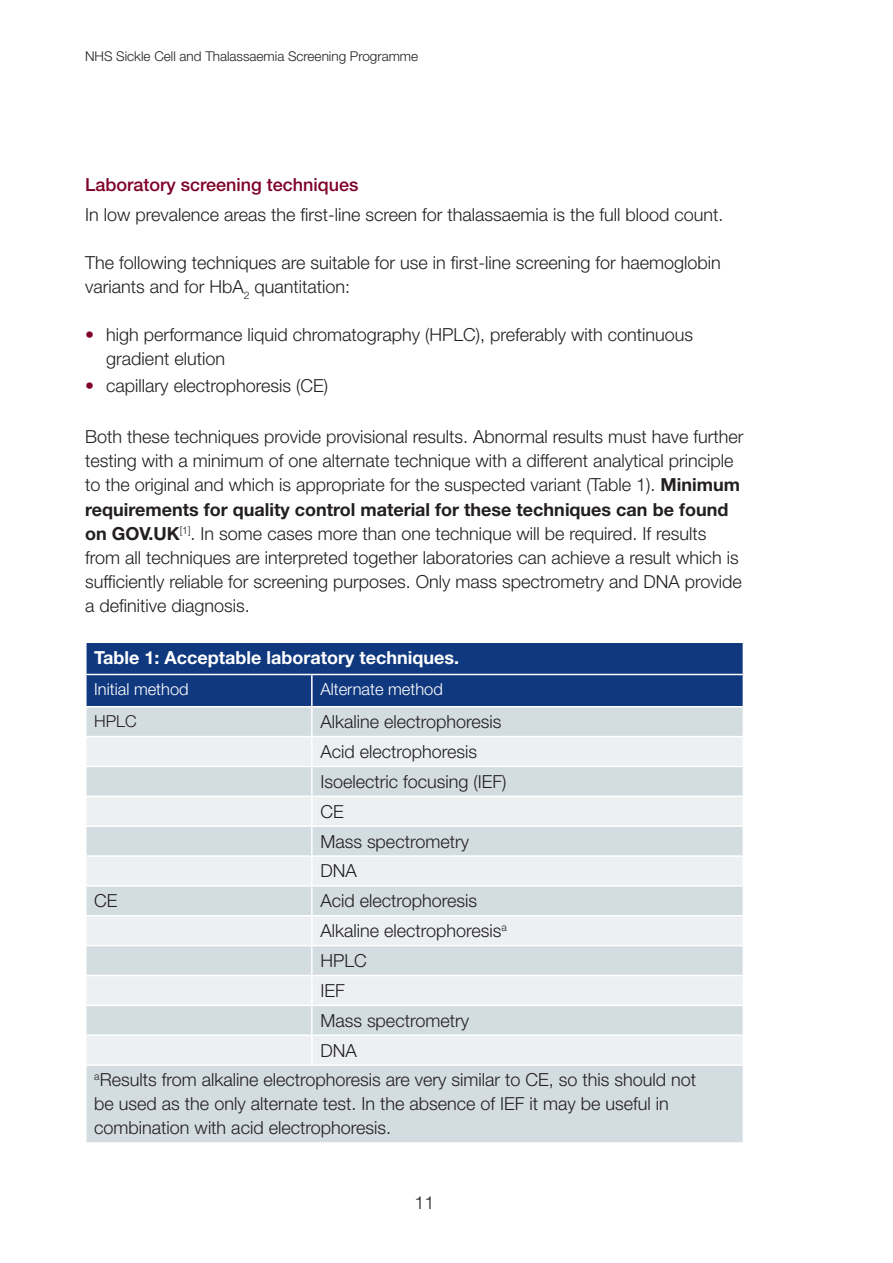
<style>
.page{position:relative;width:893px;height:1263px;background:#fff}
.page>*{position:absolute;margin:0;border:0;box-sizing:border-box;transform-origin:0 0}
.Body_copy{font:300 18px/24px "Helvetica Neue LT Std";color:#231f20}
.Body_copy-2{font:700 18px "Helvetica Neue LT Std";color:#fff}
.B_heading{font:500 18px "Helvetica Neue LT Std";color:#7f0128}
.Body_copy-3{font:300 16.5px "Helvetica Neue LT Std";color:#fff}
.Body_copy-4{font:300 16.5px "Helvetica Neue LT Std";color:#231f20}
.t1{font:300 13.5px "Helvetica Neue LT Std";color:#231f20}
.s1{font-weight:500;color:#7f0128}
.s2{font-weight:700}
</style>
<div class="page">
<div style="left:87px;top:1066px;width:656px;height:76px;background:#d3dce1"></div>
<svg style="left:86px;top:642px;width:658px;height:422px;background:#c3cdda"></svg>
<hr style="left:311px;top:797px;width:2px;height:28px;background:#fff">
<hr style="left:311px;top:857px;width:2px;height:28px;background:#fff">
<hr style="left:311px;top:887px;width:2px;height:28px;background:#fff">
<hr style="left:311px;top:916px;width:2px;height:29px;background:#fff">
<hr style="left:311px;top:946px;width:2px;height:29px;background:#fff">
<hr style="left:311px;top:976px;width:2px;height:28px;background:#fff">
<hr style="left:311px;top:1006px;width:2px;height:28px;background:#fff">
<hr style="left:311px;top:1036px;width:2px;height:28px;background:#fff">
<p class="t1" style="left:85px;top:48px;width:335px">NHS Sickle Cell and Thalassaemia Screening Programme</p>
<p class="B_heading" style="left:85px;top:174px;width:275px">Laboratory screening techniques</p>
<p class="Body_copy" style="left:85px;top:203px;width:640px">In low prevalence areas the first-line screen for thalassaemia is the full blood count.</p>
<p class="Body_copy" style="left:85px;top:251px;width:637px">The following techniques are suitable for use in first-line screening for haemoglobin variants and for HbA<sub>2</sub> quantitation:</p>
<p class="Body_copy" style="left:106px;top:323px;width:588px;text-indent:-21px"><span class="s1">•</span> high performance liquid chromatography (HPLC), preferably with continuous gradient elution</p>
<p class="Body_copy" style="left:85px;top:374px;width:245px"><span class="s1">•</span> capillary electrophoresis (CE)</p>
<p class="Body_copy" style="left:85px;top:425px;width:660px">Both these techniques provide provisional results. Abnormal results must have further testing with a minimum of one alternate technique with a different analytical principle to the original and which is appropriate for the suspected variant (Table 1). <span class="s2">Minimum requirements for quality control material for these techniques can be found on GOV.UK</span><sup>[1]</sup>. In some cases more than one technique will be required. If results from all techniques are interpreted together laboratories can achieve a result which is sufficiently reliable for screening purposes. Only mass spectrometry and DNA provide a definitive diagnosis.</p>
<p class="Body_copy-2" style="left:94px;top:646px;width:366px">Table 1: Acceptable laboratory techniques.</p>
<p class="Body_copy-3" style="left:94px;top:679px;width:96px">Initial method</p>
<p class="Body_copy-3" style="left:320px;top:679px;width:124px">Alternate method</p>
<p class="Body_copy-4" style="left:94px;top:711px;width:44px">HPLC</p>
<p class="Body_copy" style="left:320px;top:709px;width:183px">Alkaline electrophoresis</p>
<p class="Body_copy" style="left:320px;top:739px;width:158px">Acid electrophoresis</p>
<p class="Body_copy" style="left:320px;top:769px;width:188px">Isoelectric focusing (IEF)</p>
<p class="Body_copy" style="left:320px;top:799px;width:25px">CE</p>
<p class="Body_copy" style="left:320px;top:829px;width:150px">Mass spectrometry</p>
<p class="Body_copy" style="left:320px;top:859px;width:38px">DNA</p>
<p class="Body_copy" style="left:94px;top:888px;width:25px">CE</p>
<p class="Body_copy" style="left:320px;top:888px;width:158px">Acid electrophoresis</p>
<p class="Body_copy" style="left:320px;top:918px;width:188px">Alkaline electrophoresis<sup>a</sup></p>
<p class="Body_copy" style="left:320px;top:948px;width:48px">HPLC</p>
<p class="Body_copy" style="left:320px;top:978px;width:26px">IEF</p>
<p class="Body_copy" style="left:320px;top:1008px;width:150px">Mass spectrometry</p>
<p class="Body_copy" style="left:320px;top:1038px;width:38px">DNA</p>
<p class="Body_copy" style="left:94px;top:1068px;width:603px"><sup>a</sup>Results from alkaline electrophoresis are very similar to CE, so this should not be used as the only alternate test. In the absence of IEF it may be useful in combination with acid electrophoresis.</p>
<p class="Body_copy" style="left:415px;top:1190px;width:22px">11</p>
</div>
